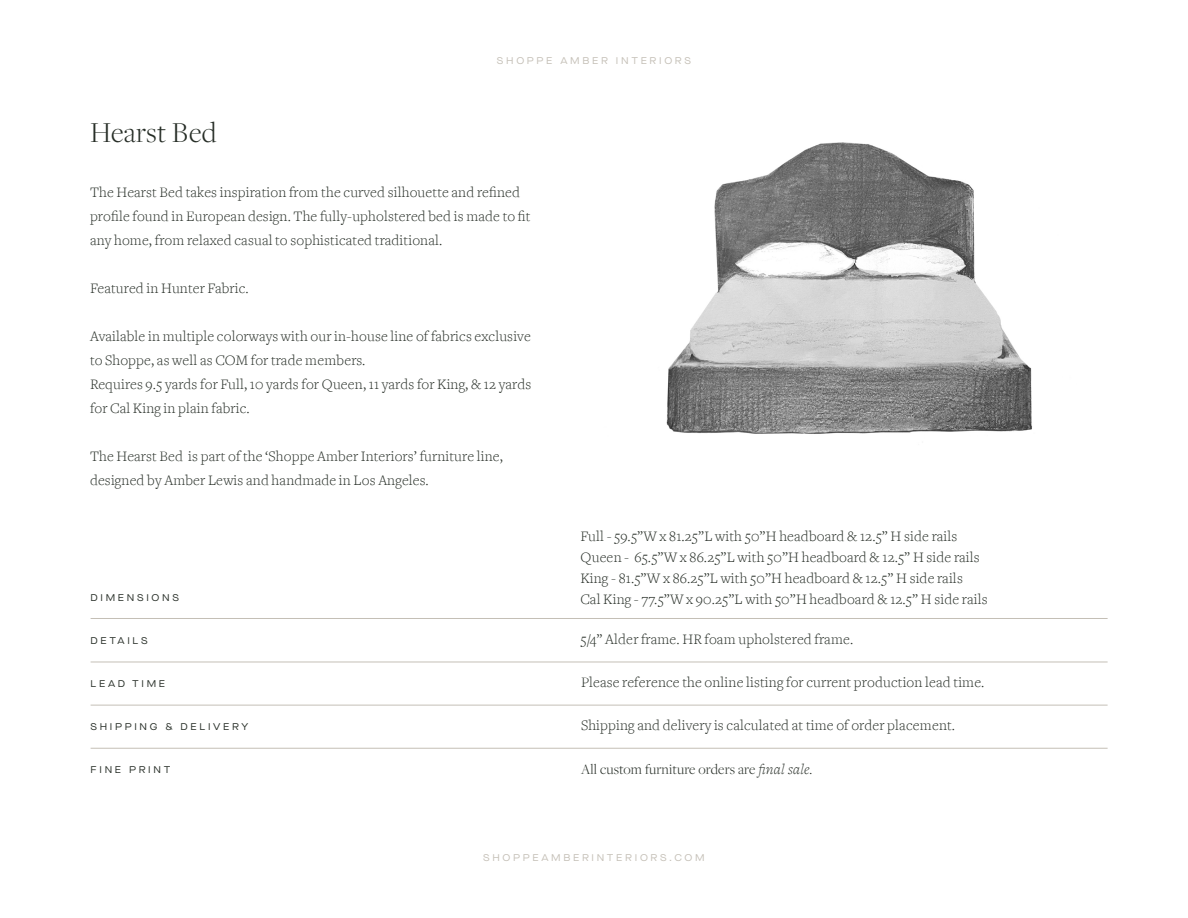
<style>
.page{position:relative;width:1188px;height:918px;background:#fff}
.page>*{position:absolute;margin:0;border:0;box-sizing:border-box;transform-origin:0 0}
.t1{font:300 30px "Freight Disp Pro";letter-spacing:.01em;color:#262d26}
.t2{font:300 15px/24px "Freight Text";letter-spacing:.01em;color:#262d26}
.t3{font:300 15px "Freight Disp Pro";letter-spacing:.01em;color:#262d26}
.t4{font:9.75px "Maison Neue Extended";letter-spacing:.275em;color:#262d26}
.t5{font:9.75px "Maison Neue Extended";letter-spacing:.275em;color:#c4bfb6}
.s1{font-family:"Freight Text Pro";font-style:italic}
</style>
<div class="page">
<img style="left:666px;top:142px;width:366px;height:292px">
<hr style="left:91px;top:618px;width:1017px;height:1px;background:#c4bfb6">
<hr style="left:91px;top:662px;width:1017px;height:1px;background:#c4bfb6">
<hr style="left:91px;top:705px;width:1017px;height:1px;background:#c4bfb6">
<hr style="left:91px;top:748px;width:1017px;height:1px;background:#c4bfb6">
<p class="t1" style="left:90px;top:113px;width:128px">Hearst Bed</p>
<p class="t5" style="left:497px;top:55px;width:196px">SHOPPE AMBER INTERIORS</p>
<p class="t2" style="left:90px;top:180px;width:442px">The Hearst Bed takes inspiration from the curved silhouette and refined profile found in European design. The fully-upholstered bed is made to fit any home, from relaxed casual to sophisticated traditional.</p>
<p class="t2" style="left:90px;top:276px;width:160px">Featured in Hunter Fabric.</p>
<p class="t2" style="left:90px;top:324px;width:442px">Available in multiple colorways with our in-house line of fabrics exclusive to Shoppe, as well as COM for trade members.</p>
<p class="t2" style="left:90px;top:372px;width:443px">Requires 9.5 yards for Full, 10 yards for Queen, 11 yards for King, &amp; 12 yards for Cal King in plain fabric.</p>
<p class="t2" style="left:90px;top:444px;width:414px">The Hearst Bed is part of the ‘Shoppe Amber Interiors’ furniture line, designed by Amber Lewis and handmade in Los Angeles.</p>
<p class="t2" style="left:580px;top:524px;width:378px">Full - 59.5”W x 81.25”L with 50”H headboard &amp; 12.5” H side rails</p>
<p class="t2" style="left:580px;top:545px;width:401px">Queen - 65.5”W x 86.25”L with 50”H headboard &amp; 12.5” H side rails</p>
<p class="t2" style="left:580px;top:566px;width:384px">King - 81.5”W x 86.25”L with 50”H headboard &amp; 12.5” H side rails</p>
<p class="t2" style="left:580px;top:587px;width:409px">Cal King - 77.5”W x 90.25”L with 50”H headboard &amp; 12.5” H side rails</p>
<p class="t2" style="left:580px;top:628px;width:274px">5/4” Alder frame. HR foam upholstered frame.</p>
<p class="t4" style="left:91px;top:591px;width:90px">DIMENSIONS</p>
<p class="t4" style="left:91px;top:634px;width:59px">DETAILS</p>
<p class="t4" style="left:91px;top:677px;width:76px">LEAD TIME</p>
<p class="t2" style="left:581px;top:671px;width:405px">Please reference the online listing for current production lead time.</p>
<p class="t4" style="left:91px;top:720px;width:159px">SHIPPING &amp; DELIVERY</p>
<p class="t2" style="left:581px;top:714px;width:375px">Shipping and delivery is calculated at time of order placement.</p>
<p class="t4" style="left:91px;top:764px;width:81px">FINE PRINT</p>
<p class="t3" style="left:581px;top:759px;width:233px">All custom furniture orders are <span class="s1">final sale</span>.</p>
<p class="t5" style="left:483px;top:851px;width:223px">SHOPPEAMBERINTERIORS.COM</p>
</div>
